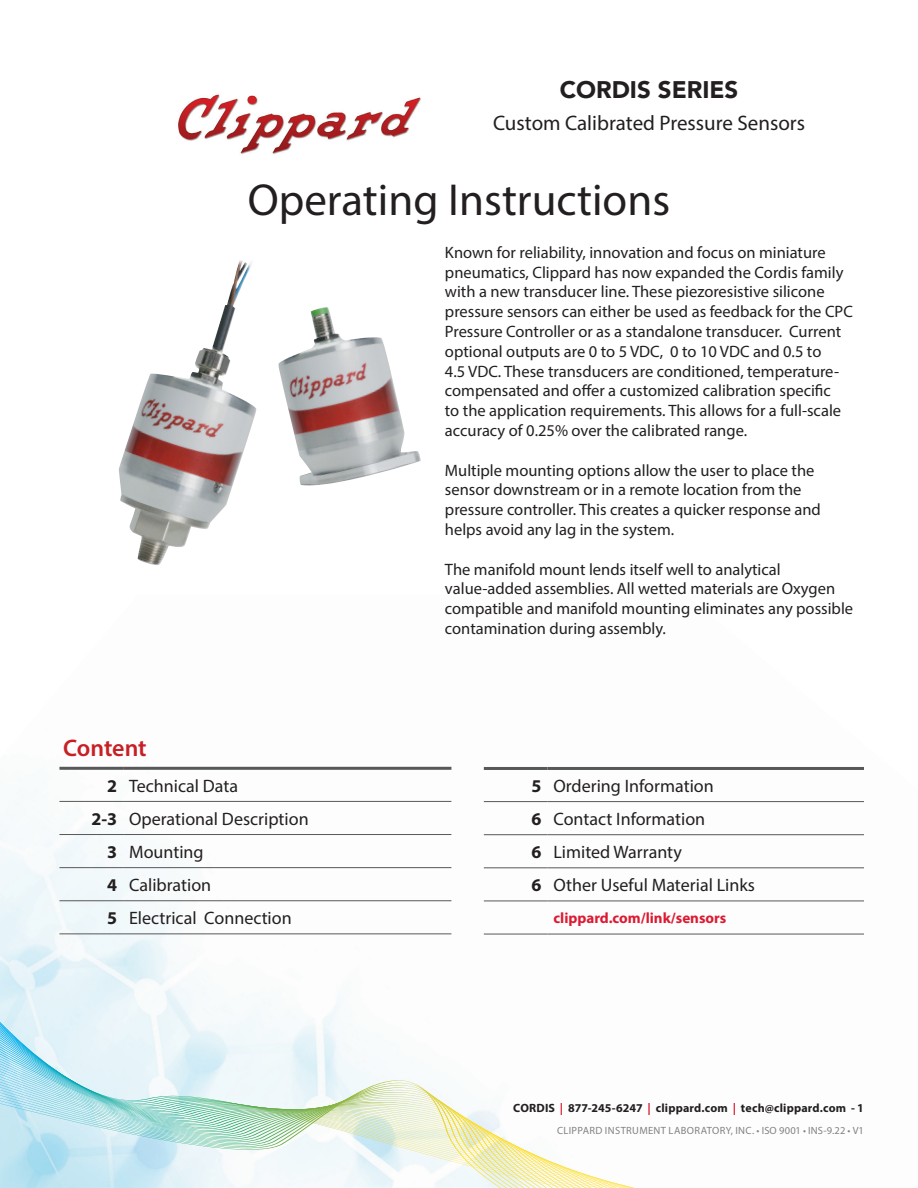
<style>
.page{position:relative;width:918px;height:1188px;background:#fff}
.page>*{position:absolute;margin:0;border:0;box-sizing:border-box;transform-origin:0 0}
.t1{font:45px "Myriad Pro";color:#231f20}
.t2{font:900 24px "Avenir";color:#231f20}
.t3{font:600 24px "Myriad Pro";letter-spacing:-.005em;color:#c81f24}
.t4{font:21px "Myriad Pro";color:#231f20}
.t5{font:18px "Myriad Pro";color:#231f20}
.t6{font:700 18px "Myriad Pro";color:#231f20}
.t7{font:16.5px/19.8px "Myriad Pro";color:#231f20}
.t8{font:700 15px "Myriad Pro";color:#dc1a32}
.t9{font:700 12px "Myriad Pro";letter-spacing:.015em;color:#231f20}
.t10{font:10.5px "Myriad Pro";letter-spacing:.03em;color:#808285}
.s1{color:#dc1a32}
</style>
<div class="page">
<img style="left:0;top:766px;width:864px;height:256px">
<svg style="left:0;top:1037px;width:634px;height:151px"></svg>
<svg style="left:0;top:1044px;width:625px;height:144px"></svg>
<svg style="left:0;top:1046px;width:621px;height:142px"></svg>
<svg style="left:0;top:1049px;width:617px;height:139px"></svg>
<svg style="left:0;top:1051px;width:612px;height:137px"></svg>
<svg style="left:0;top:1054px;width:607px;height:134px"></svg>
<svg style="left:0;top:1056px;width:602px;height:132px"></svg>
<svg style="left:0;top:1059px;width:597px;height:129px"></svg>
<svg style="left:0;top:1061px;width:592px;height:127px"></svg>
<svg style="left:0;top:1064px;width:586px;height:124px"></svg>
<svg style="left:0;top:1066px;width:581px;height:122px"></svg>
<svg style="left:0;top:1069px;width:575px;height:119px"></svg>
<svg style="left:0;top:1071px;width:570px;height:117px"></svg>
<svg style="left:0;top:1075px;width:501px;height:113px"></svg>
<img style="left:178px;top:94px;width:243px;height:60px">
<hr style="left:59px;top:867px;width:64px;height:1px;background:#57585a">
<hr style="left:123px;top:867px;width:328px;height:1px;background:#57585a">
<hr style="left:59px;top:901px;width:64px;height:1px;background:#57585a">
<hr style="left:123px;top:901px;width:328px;height:1px;background:#57585a">
<hr style="left:59px;top:934px;width:64px;height:1px;background:#57585a">
<hr style="left:123px;top:934px;width:328px;height:1px;background:#57585a">
<hr style="left:59px;top:767px;width:64px;height:3px;background:#57585a">
<hr style="left:123px;top:767px;width:328px;height:3px;background:#57585a">
<hr style="left:59px;top:801px;width:64px;height:1px;background:#57585a">
<hr style="left:123px;top:801px;width:328px;height:1px;background:#57585a">
<hr style="left:59px;top:834px;width:64px;height:1px;background:#57585a">
<hr style="left:123px;top:834px;width:328px;height:1px;background:#57585a">
<img style="left:278px;top:307px;width:143px;height:178px">
<img style="left:119px;top:260px;width:137px;height:305px">
<hr style="left:484px;top:801px;width:63px;height:1px;background:#57585a">
<hr style="left:548px;top:801px;width:316px;height:1px;background:#57585a">
<hr style="left:484px;top:834px;width:63px;height:1px;background:#57585a">
<hr style="left:548px;top:834px;width:316px;height:1px;background:#57585a">
<hr style="left:484px;top:868px;width:63px;height:1px;background:#57585a">
<hr style="left:548px;top:868px;width:316px;height:1px;background:#57585a">
<hr style="left:484px;top:901px;width:63px;height:1px;background:#57585a">
<hr style="left:548px;top:901px;width:316px;height:1px;background:#57585a">
<hr style="left:484px;top:934px;width:63px;height:1px;background:#57585a">
<hr style="left:548px;top:934px;width:316px;height:1px;background:#57585a">
<hr style="left:484px;top:767px;width:63px;height:3px;background:#57585a">
<hr style="left:548px;top:767px;width:316px;height:3px;background:#57585a">
<p class="t2" style="left:560px;top:69px;width:180px">CORDIS SERIES</p>
<p class="t4" style="left:493px;top:110px;width:314px">Custom Calibrated Pressure Sensors</p>
<p class="t1" style="left:248px;top:172px;width:424px">Operating Instructions</p>
<p class="t7" style="left:445px;top:242px;width:382px">Known for reliability, innovation and focus on miniature</p>
<p class="t7" style="left:445px;top:262px;width:410px">pneumatics, Clippard has now expanded the Cordis family with a new transducer line. These piezoresistive silicone pressure sensors can either be used as feedback for the CPC Pressure Controller or as a standalone transducer. Current optional outputs are 0 to 5 VDC, 0 to 10 VDC and 0.5 to<br>4.5 VDC. These transducers are conditioned, temperature&shy;compensated and offer a customized calibration specific<br>to the application requirements. This allows for a full-scale accuracy of 0.25% over the calibrated range.</p>
<p class="t7" style="left:445px;top:460px;width:371px">Multiple mounting options allow the user to place the</p>
<p class="t7" style="left:445px;top:480px;width:358px">sensor downstream or in a remote location from the</p>
<p class="t7" style="left:445px;top:499px;width:377px">pressure controller. This creates a quicker response and helps avoid any lag in the system.</p>
<p class="t7" style="left:445px;top:559px;width:337px">The manifold mount lends itself well to analytical</p>
<p class="t7" style="left:445px;top:579px;width:410px">value-added assemblies. All wetted materials are Oxygen compatible and manifold mounting eliminates any possible contamination during assembly.</p>
<p class="t3" style="left:63px;top:733px;width:85px">Content</p>
<p class="t6" style="left:107px;top:774px;width:11px">2</p>
<p class="t5" style="left:129px;top:774px;width:110px">Technical Data</p>
<p class="t6" style="left:91px;top:807px;width:27px">2-3</p>
<p class="t5" style="left:129px;top:808px;width:181px">Operational Description</p>
<p class="t6" style="left:107px;top:840px;width:11px">3</p>
<p class="t5" style="left:129px;top:841px;width:76px">Mounting</p>
<p class="t6" style="left:107px;top:873px;width:11px">4</p>
<p class="t5" style="left:129px;top:874px;width:84px">Calibration</p>
<p class="t6" style="left:107px;top:906px;width:11px">5</p>
<p class="t5" style="left:129px;top:907px;width:164px">Electrical Connection</p>
<p class="t6" style="left:532px;top:774px;width:11px">5</p>
<p class="t5" style="left:554px;top:775px;width:162px">Ordering Information</p>
<p class="t6" style="left:532px;top:807px;width:11px">6</p>
<p class="t5" style="left:554px;top:808px;width:153px">Contact Information</p>
<p class="t6" style="left:532px;top:840px;width:11px">6</p>
<p class="t5" style="left:554px;top:841px;width:130px">Limited Warranty</p>
<p class="t6" style="left:532px;top:873px;width:11px">6</p>
<p class="t5" style="left:554px;top:874px;width:203px">Other Useful Material Links</p>
<p class="t8" style="left:554px;top:908px;width:174px">clippard.com/link/sensors</p>
<p class="t9" style="left:513px;top:1100px;width:352px">CORDIS <span class="s1">|</span> 877-245-6247 <span class="s1">|</span> clippard.com <span class="s1">|</span> tech@clippard.com - 1</p>
<p class="t10" style="left:557px;top:1124px;width:308px">CLIPPARD INSTRUMENT LABORATORY, INC. • ISO 9001 • INS-9.22 • V1</p>
</div>
